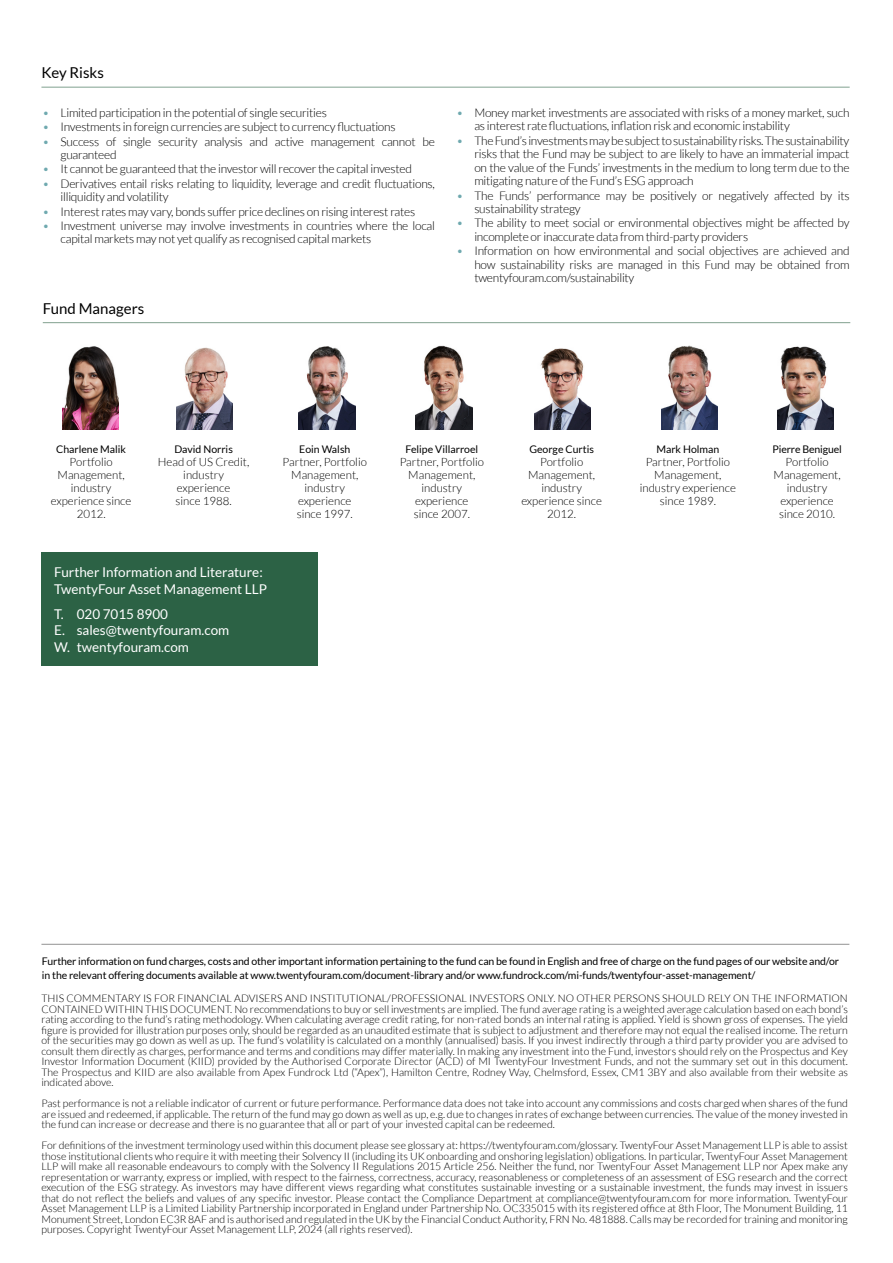
<style>
.page{position:relative;width:893px;height:1263px;background:#fff}
.page>*{position:absolute;margin:0;border:0;box-sizing:border-box;transform-origin:0 0}
.Text_Indented{font:15px "Lato";color:#000}
.Text_Indented-2{font:13.5px/16.5px "Lato";color:#fff}
.Text_Indented-3{font:300 12px/13.5px "Lato";letter-spacing:-.02em;color:#000}
.t1{font:300 11.55px/12.9px "Lato";color:#000;text-align:center}
.t2{font:300 10.5px/10.5px "Lato";color:#000;text-align:justify}
.t3{font:10.5px/13.5px "Lato";letter-spacing:-.01em;color:#000}
.s1{color:#6fa9af}
</style>
<div class="page">
<hr style="left:41px;top:87px;width:809px;height:1px;background:#81a18f">
<div style="left:41px;top:552px;width:277px;height:113px;background:#2c6245"></div>
<hr style="left:41px;top:944px;width:808px;height:1px;background:#939393">
<hr style="left:43px;top:322px;width:807px;height:1px;background:#81a18f">
<img style="left:299px;top:346px;width:56px;height:84px">
<img style="left:661px;top:345px;width:57px;height:85px">
<img style="left:534px;top:348px;width:57px;height:82px">
<img style="left:177px;top:347px;width:56px;height:83px">
<img style="left:62px;top:346px;width:57px;height:84px">
<img style="left:416px;top:345px;width:56px;height:85px">
<img style="left:777px;top:346px;width:57px;height:84px">
<p class="Text_Indented" style="left:41px;top:64px;width:64px">Key Risks</p>
<p class="Text_Indented-3" style="left:43px;top:106px;width:286px"><span class="s1">•</span> Limited participation in the potential of single securities</p>
<p class="Text_Indented-3" style="left:43px;top:120px;width:355px"><span class="s1">•</span> Investments in foreign currencies are subject to currency fluctuations</p>
<p class="Text_Indented-3" style="left:61px;top:134px;width:376px;text-indent:-18px"><span class="s1">•</span> Success of single security analysis and active management cannot be guaranteed</p>
<p class="Text_Indented-3" style="left:43px;top:162px;width:371px"><span class="s1">•</span> It cannot be guaranteed that the investor will recover the capital invested</p>
<p class="Text_Indented-3" style="left:61px;top:177px;width:376px;text-indent:-18px"><span class="s1">•</span> Derivatives entail risks relating to liquidity, leverage and credit fluctuations, illiquidity and volatility</p>
<p class="Text_Indented-3" style="left:43px;top:205px;width:374px"><span class="s1">•</span> Interest rates may vary, bonds suffer price declines on rising interest rates</p>
<p class="Text_Indented-3" style="left:61px;top:219px;width:376px;text-indent:-18px"><span class="s1">•</span> Investment universe may involve investments in countries where the local capital markets may not yet qualify as recognised capital markets</p>
<p class="Text_Indented" style="left:43px;top:300px;width:103px">Fund Managers</p>
<p class="Text_Indented-3" style="left:474px;top:106px;width:377px;text-indent:-18px"><span class="s1">•</span> Money market investments are associated with risks of a money market, such as interest rate fluctuations, inflation risk and economic instability</p>
<p class="Text_Indented-3" style="left:474px;top:134px;width:377px;text-align:justify;text-indent:-18px"><span class="s1">•</span> The Fund’s investments may be subject to sustainability risks. The sustainability risks that the Fund may be subject to are likely to have an immaterial impact on the value of the Funds’ investments in the medium to long term due to the mitigating nature of the Fund’s ESG approach</p>
<p class="Text_Indented-3" style="left:474px;top:188px;width:377px;text-indent:-18px"><span class="s1">•</span> The Funds’ performance may be positively or negatively affected by its sustainability strategy</p>
<p class="Text_Indented-3" style="left:474px;top:216px;width:377px;text-indent:-18px"><span class="s1">•</span> The ability to meet social or environmental objectives might be affected by incomplete or inaccurate data from third-party providers</p>
<p class="Text_Indented-3" style="left:474px;top:244px;width:377px;text-align:justify;text-indent:-18px"><span class="s1">•</span> Information on how environmental and social objectives are achieved and how sustainability risks are managed in this Fund may be obtained from twentyfouram.com/sustainability</p>
<p class="t3" style="left:56px;top:443px;width:72px">Charlene Malik</p>
<p class="t1" style="left:51px;top:456px;width:82px">Portfolio<br>Management, industry experience since<br>2012.</p>
<p class="t3" style="left:174px;top:443px;width:60px">David Norris</p>
<p class="t1" style="left:158px;top:456px;width:93px">Head of US Credit, industry experience<br>since 1988.</p>
<p class="t3" style="left:299px;top:443px;width:53px">Eoin Walsh</p>
<p class="t1" style="left:283px;top:456px;width:86px">Partner, Portfolio<br>Management, industry experience<br>since 1997.</p>
<p class="Text_Indented-2" style="left:54px;top:564px;width:214px">Further Information and Literature:<br>TwentyFour Asset Management LLP</p>
<p class="Text_Indented-2" style="left:54px;top:606px;width:115px">T. 020 7015 8900</p>
<p class="Text_Indented-2" style="left:54px;top:622px;width:177px">E. sales@twentyfouram.com<br>W. twentyfouram.com</p>
<p class="t3" style="left:405px;top:443px;width:74px">Felipe Villarroel</p>
<p class="t1" style="left:400px;top:456px;width:86px">Partner, Portfolio<br>Management, industry experience<br>since 2007.</p>
<p class="t3" style="left:529px;top:443px;width:66px">George Curtis</p>
<p class="t1" style="left:521px;top:456px;width:82px">Portfolio<br>Management, industry experience since<br>2012.</p>
<p class="t3" style="left:656px;top:443px;width:64px">Mark Holman</p>
<p class="t1" style="left:640px;top:456px;width:98px">Partner, Portfolio<br>Management, industry experience since 1989.</p>
<p class="t3" style="left:772px;top:443px;width:71px">Pierre Beniguel</p>
<p class="t1" style="left:774px;top:456px;width:69px">Portfolio<br>Management, industry experience since 2010.</p>
<p class="t3" style="left:42px;top:955px;width:799px">Further information on fund charges, costs and other important information pertaining to the fund can be found in English and free of charge on the fund pages of our website and/or in the relevant offering documents available at www.twentyfouram.com/document-library and/or www.fundrock.com/mi-funds/twentyfour-asset-management/</p>
<p class="t2" style="left:41px;top:993px;width:808px">THIS COMMENTARY IS FOR FINANCIAL ADVISERS AND INSTITUTIONAL/PROFESSIONAL INVESTORS ONLY. NO OTHER PERSONS SHOULD RELY ON THE INFORMATION CONTAINED WITHIN THIS DOCUMENT. No recommendations to buy or sell investments are implied. The fund average rating is a weighted average calculation based on each bond’s rating according to the fund’s rating methodology. When calculating average credit rating, for non-rated bonds an internal rating is applied. Yield is shown gross of expenses. The yield figure is provided for illustration purposes only, should be regarded as an unaudited estimate that is subject to adjustment and therefore may not equal the realised income. The return of the securities may go down as well as up. The fund’s volatility is calculated on a monthly (annualised) basis. If you invest indirectly through a third party provider you are advised to consult them directly as charges, performance and terms and conditions may differ materially. In making any investment into the Fund, investors should rely on the Prospectus and Key Investor Information Document (KIID) provided by the Authorised Corporate Director (ACD) of MI TwentyFour Investment Funds, and not the summary set out in this document.<br>The Prospectus and KIID are also available from Apex Fundrock Ltd (“Apex”), Hamilton Centre, Rodney Way, Chelmsford, Essex, CM1 3BY and also available from their website as indicated above.</p>
<p class="t2" style="left:41px;top:1098px;width:808px">Past performance is not a reliable indicator of current or future performance. Performance data does not take into account any commissions and costs charged when shares of the fund are issued and redeemed, if applicable. The return of the fund may go down as well as up, e.g. due to changes in rates of exchange between currencies. The value of the money invested in the fund can increase or decrease and there is no guarantee that all or part of your invested capital can be redeemed.</p>
<p class="t2" style="left:41px;top:1140px;width:808px">For definitions of the investment terminology used within this document please see glossary at: https://twentyfouram.com/glossary. TwentyFour Asset Management LLP is able to assist those institutional clients who require it with meeting their Solvency II (including its UK onboarding and onshoring legislation) obligations. In particular, TwentyFour Asset Management LLP will make all reasonable endeavours to comply with the Solvency II Regulations 2015 Article 256. Neither the fund, nor TwentyFour Asset Management LLP nor Apex make any representation or warranty, express or implied, with respect to the fairness, correctness, accuracy, reasonableness or completeness of an assessment of ESG research and the correct execution of the ESG strategy. As investors may have different views regarding what constitutes sustainable investing or a sustainable investment, the funds may invest in issuers that do not reflect the beliefs and values of any specific investor. Please contact the Compliance Department at compliance@twentyfouram.com for more information. TwentyFour Asset Management LLP is a Limited Liability Partnership incorporated in England under Partnership No. OC335015 with its registered office at 8th Floor, The Monument Building, 11<br>Monument Street, London EC3R 8AF and is authorised and regulated in the UK by the Financial Conduct Authority, FRN No. 481888. Calls may be recorded for training and monitoring purposes. Copyright TwentyFour Asset Management LLP, 2024 (all rights reserved).</p>
</div>
